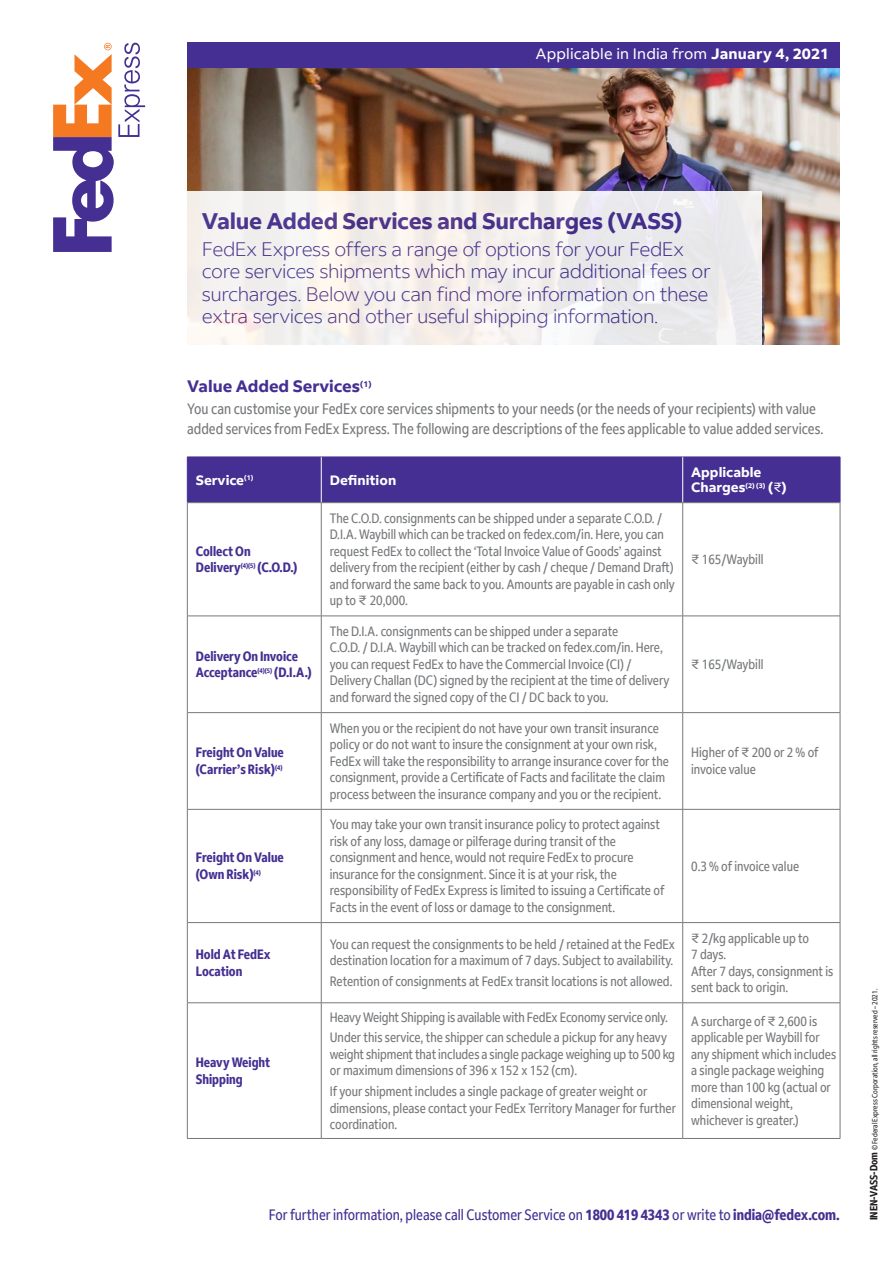
<style>
.page{position:relative;width:893px;height:1263px;background:#fff}
.page>*{position:absolute;margin:0;border:0;box-sizing:border-box;transform-origin:0 0}
.t1{font:700 22.5px "Fed Ex Sans";letter-spacing:-.015em;color:#452f92}
.t2{font:300 19.5px/22.5px "Fed Ex Sans";letter-spacing:-.025em;color:#452f92}
.INTER_VASS_OK{font:700 16.5px "Fed Ex Sans";color:#452f92}
.TEXTE__C10_i13_OK{font:condensed 15px/19.5px "Fed Ex Sans";color:#76787b}
.t3{font:condensed 15px "Fed Ex Sans";color:#452f92}
.APPLICABLES_C10_OK{font:15px "Fed Ex Sans";letter-spacing:.01em;color:#fff}
.PARA_STAND_VASS_OK{font:condensed 13.5px/16.5px "Fed Ex Sans";color:#76787b}
.TETIERE_BOLD_BLEU_VA{font:700 condensed 13.5px/16.5px "Fed Ex Sans";color:#452f92}
.TETIÈRE_VASS_OK{font:700 13.5px/15px "Fed Ex Sans";color:#fff}
.t4{font:condensed 7.5px "Fed Ex Sans";color:#231f20}
.s1{font-weight:700}
.s2{font-weight:400}
.s3{font-stretch:normal}
.s4{font-weight:700;font-size:10.5px}
</style>
<div class="page">
<div style="left:188px;top:458px;width:652px;height:44px;background:#452f92"></div>
<hr style="left:187px;top:457px;width:134px;height:1px;background:#452f92">
<hr style="left:187px;top:457px;width:1px;height:45px;background:#452f92">
<hr style="left:321px;top:457px;width:362px;height:1px;background:#452f92">
<hr style="left:683px;top:457px;width:157px;height:1px;background:#452f92">
<hr style="left:840px;top:457px;width:1px;height:45px;background:#452f92">
<hr style="left:321px;top:457px;width:1px;height:45px;background:#fff">
<hr style="left:682px;top:457px;width:1px;height:45px;background:#fff">
<hr style="left:187px;top:502px;width:134px;height:1px;background:#76787b">
<hr style="left:321px;top:502px;width:362px;height:1px;background:#76787b">
<hr style="left:683px;top:502px;width:157px;height:1px;background:#76787b">
<hr style="left:187px;top:503px;width:1px;height:113px;background:#76787b">
<hr style="left:321px;top:503px;width:1px;height:113px;background:#76787b">
<hr style="left:682px;top:503px;width:1px;height:113px;background:#76787b">
<hr style="left:840px;top:503px;width:1px;height:113px;background:#76787b">
<hr style="left:187px;top:616px;width:134px;height:1px;background:#76787b">
<hr style="left:187px;top:616px;width:1px;height:96px;background:#76787b">
<hr style="left:321px;top:616px;width:362px;height:1px;background:#76787b">
<hr style="left:321px;top:616px;width:1px;height:96px;background:#76787b">
<hr style="left:683px;top:616px;width:157px;height:1px;background:#76787b">
<hr style="left:682px;top:616px;width:1px;height:96px;background:#76787b">
<hr style="left:840px;top:616px;width:1px;height:96px;background:#76787b">
<hr style="left:187px;top:712px;width:134px;height:1px;background:#76787b">
<hr style="left:187px;top:713px;width:1px;height:96px;background:#76787b">
<hr style="left:321px;top:712px;width:362px;height:1px;background:#76787b">
<hr style="left:321px;top:713px;width:1px;height:96px;background:#76787b">
<hr style="left:683px;top:712px;width:157px;height:1px;background:#76787b">
<hr style="left:682px;top:713px;width:1px;height:96px;background:#76787b">
<hr style="left:840px;top:713px;width:1px;height:96px;background:#76787b">
<hr style="left:187px;top:809px;width:134px;height:1px;background:#76787b">
<hr style="left:187px;top:809px;width:1px;height:113px;background:#76787b">
<hr style="left:321px;top:809px;width:362px;height:1px;background:#76787b">
<hr style="left:321px;top:809px;width:1px;height:113px;background:#76787b">
<hr style="left:683px;top:809px;width:157px;height:1px;background:#76787b">
<hr style="left:682px;top:809px;width:1px;height:113px;background:#76787b">
<hr style="left:840px;top:809px;width:1px;height:113px;background:#76787b">
<hr style="left:187px;top:922px;width:134px;height:1px;background:#76787b">
<hr style="left:187px;top:923px;width:1px;height:79px;background:#76787b">
<hr style="left:321px;top:922px;width:362px;height:1px;background:#76787b">
<hr style="left:321px;top:923px;width:1px;height:79px;background:#76787b">
<hr style="left:683px;top:922px;width:157px;height:1px;background:#76787b">
<hr style="left:682px;top:923px;width:1px;height:79px;background:#76787b">
<hr style="left:840px;top:923px;width:1px;height:79px;background:#76787b">
<hr style="left:187px;top:1002px;width:134px;height:1px;background:#76787b">
<hr style="left:187px;top:1003px;width:1px;height:135px;background:#76787b">
<hr style="left:321px;top:1002px;width:362px;height:1px;background:#76787b">
<hr style="left:321px;top:1003px;width:1px;height:135px;background:#76787b">
<hr style="left:683px;top:1002px;width:157px;height:1px;background:#76787b">
<hr style="left:682px;top:1003px;width:1px;height:135px;background:#76787b">
<hr style="left:840px;top:1003px;width:1px;height:135px;background:#76787b">
<hr style="left:187px;top:1138px;width:134px;height:1px;background:#76787b">
<hr style="left:321px;top:1138px;width:362px;height:1px;background:#76787b">
<hr style="left:683px;top:1138px;width:157px;height:1px;background:#76787b">
<svg style="left:53px;top:43px;width:92px;height:209px"></svg>
<img style="left:187px;top:68px;width:653px;height:276px">
<div style="left:187px;top:43px;width:653px;height:25px;background:#452f92"></div>
<div style="left:187px;top:191px;width:574px;height:153px;background:#f2eeed"></div>
<p class="APPLICABLES_C10_OK" style="left:536px;top:45px;width:295px">Applicable in India from <span class="s1">January 4, 2021</span></p>
<h1 class="t1" style="left:202px;top:208px;width:482px">Value Added Services and Surcharges (VASS)</h1>
<h2 class="t2" style="left:202px;top:238px;width:510px">FedEx Express offers a range of options for your FedEx core services shipments which may incur additional fees or surcharges. Below you can find more information on these extra services and other useful shipping information.</h2>
<p class="INTER_VASS_OK" style="left:187px;top:376px;width:186px">Value Added Services<sup>(1)</sup></p>
<p class="TEXTE__C10_i13_OK" style="left:187px;top:399px;width:638px">You can customise your FedEx core services shipments to your needs (or the needs of your recipients) with value added services from FedEx Express. The following are descriptions of the fees applicable to value added services.</p>
<p class="TETIÈRE_VASS_OK" style="left:196px;top:472px;width:59px">Service<sup>(1)</sup></p>
<p class="TETIÈRE_VASS_OK" style="left:330px;top:472px;width:68px">Definition</p>
<p class="TETIÈRE_VASS_OK" style="left:691px;top:465px;width:97px">Applicable<br>Charges<sup>(2)</sup> <sup>(3)</sup> (<span class="s2">₹</span>)</p>
<p class="TETIERE_BOLD_BLEU_VA" style="left:196px;top:543px;width:56px">Collect On</p>
<p class="TETIERE_BOLD_BLEU_VA" style="left:196px;top:559px;width:103px">Delivery<sup>(4)(5)</sup> (C.O.D.)</p>
<p class="TETIERE_BOLD_BLEU_VA" style="left:196px;top:648px;width:104px">Delivery On Invoice</p>
<p class="TETIERE_BOLD_BLEU_VA" style="left:196px;top:664px;width:117px">Acceptance<sup>(4)(5)</sup> (D.I.A.)</p>
<p class="TETIERE_BOLD_BLEU_VA" style="left:196px;top:744px;width:90px">Freight On Value</p>
<p class="TETIERE_BOLD_BLEU_VA" style="left:196px;top:761px;width:88px">(Carrier’s Risk)<sup>(4)</sup></p>
<p class="TETIERE_BOLD_BLEU_VA" style="left:196px;top:849px;width:90px">Freight On Value</p>
<p class="TETIERE_BOLD_BLEU_VA" style="left:196px;top:866px;width:67px">(Own Risk)<sup>(4)</sup></p>
<p class="TETIERE_BOLD_BLEU_VA" style="left:196px;top:946px;width:76px">Hold At FedEx</p>
<p class="TETIERE_BOLD_BLEU_VA" style="left:196px;top:963px;width:48px">Location</p>
<p class="TETIERE_BOLD_BLEU_VA" style="left:196px;top:1054px;width:76px">Heavy Weight<br>Shipping</p>
<p class="PARA_STAND_VASS_OK" style="left:330px;top:510px;width:347px">The C.O.D. consignments can be shipped under a separate C.O.D. / D.I.A. Waybill which can be tracked on fedex.com/in. Here, you can request FedEx to collect the ‘Total Invoice Value of Goods’ against delivery from the recipient (either by cash / cheque / Demand Draft) and forward the same back to you. Amounts are payable in cash only up to <span class="s3">₹</span> 20,000.</p>
<p class="PARA_STAND_VASS_OK" style="left:330px;top:623px;width:341px">The D.I.A. consignments can be shipped under a separate<br>C.O.D. / D.I.A. Waybill which can be tracked on fedex.com/in. Here, you can request FedEx to have the Commercial Invoice (CI) / Delivery Challan (DC) signed by the recipient at the time of delivery and forward the signed copy of the CI / DC back to you.</p>
<p class="PARA_STAND_VASS_OK" style="left:330px;top:720px;width:341px">When you or the recipient do not have your own transit insurance policy or do not want to insure the consignment at your own risk, FedEx will take the responsibility to arrange insurance cover for the consignment, provide a Certificate of Facts and facilitate the claim process between the insurance company and you or the recipient.</p>
<p class="PARA_STAND_VASS_OK" style="left:330px;top:816px;width:336px">You may take your own transit insurance policy to protect against risk of any loss, damage or pilferage during transit of the consignment and hence, would not require FedEx to procure insurance for the consignment. Since it is at your risk, the responsibility of FedEx Express is limited to issuing a Certificate of Facts in the event of loss or damage to the consignment.</p>
<p class="PARA_STAND_VASS_OK" style="left:330px;top:936px;width:347px">You can request the consignments to be held / retained at the FedEx destination location for a maximum of 7 days. Subject to availability.</p>
<p class="PARA_STAND_VASS_OK" style="left:330px;top:973px;width:344px">Retention of consignments at FedEx transit locations is not allowed.</p>
<p class="PARA_STAND_VASS_OK" style="left:330px;top:1009px;width:340px">Heavy Weight Shipping is available with FedEx Economy service only.</p>
<p class="PARA_STAND_VASS_OK" style="left:330px;top:1029px;width:347px">Under this service, the shipper can schedule a pickup for any heavy weight shipment that includes a single package weighing up to 500 kg or maximum dimensions of 396 x 152 x 152 (cm).</p>
<p class="PARA_STAND_VASS_OK" style="left:330px;top:1083px;width:348px">If your shipment includes a single package of greater weight or dimensions, please contact your FedEx Territory Manager for further coordination.</p>
<p class="PARA_STAND_VASS_OK" style="left:691px;top:551px;width:74px"><span class="s3">₹</span> 165/Waybill</p>
<p class="PARA_STAND_VASS_OK" style="left:691px;top:656px;width:74px"><span class="s3">₹</span> 165/Waybill</p>
<p class="PARA_STAND_VASS_OK" style="left:691px;top:744px;width:129px">Higher of <span class="s3">₹</span> 200 or 2 % of invoice value</p>
<p class="PARA_STAND_VASS_OK" style="left:691px;top:858px;width:109px">0.3 % of invoice value</p>
<p class="PARA_STAND_VASS_OK" style="left:691px;top:930px;width:119px"><span class="s3">₹</span> 2/kg applicable up to<br>7 days.</p>
<p class="PARA_STAND_VASS_OK" style="left:691px;top:963px;width:144px">After 7 days, consignment is sent back to origin.</p>
<p class="PARA_STAND_VASS_OK" style="left:691px;top:1013px;width:147px">A surcharge of <span class="s3">₹</span> 2,600 is applicable per Waybill for any shipment which includes a single package weighing more than 100 kg (actual or dimensional weight, whichever is greater.)</p>
<p class="t3" style="left:269px;top:1206px;width:572px">For further information, please call Customer Service on <span class="s1">1800 419 4343</span> or write to <span class="s1">india@fedex.com.</span></p>
<p class="t4" style="left:870px;top:1220px;width:233px;rotate:-90deg"><span class="s4">INEN-VASS-Dom</span> © Federal Express Corporation, all rights reserved – 2021.</p>
</div>
